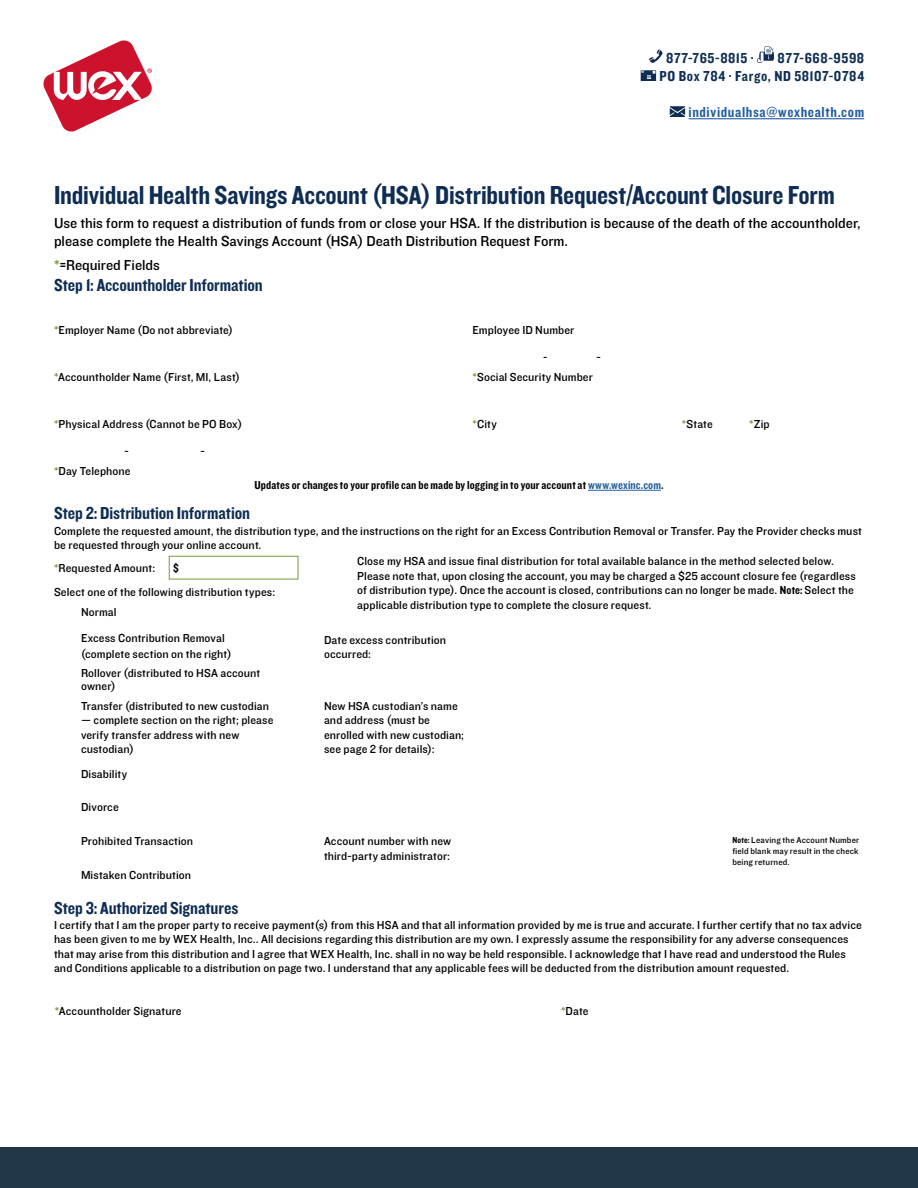
<style>
.page{position:relative;width:918px;height:1188px;background:#fff}
.page>*{position:absolute;margin:0;border:0;box-sizing:border-box;transform-origin:0 0}
.t1{font:27px "Knockout 50 Welterweight";letter-spacing:-.01em;color:#0f2d52}
.t2{font:18px "Knockout 50 Welterweight";letter-spacing:-.005em;color:#0f2d52}
.t3{font:15px/18px "Knockout 31 Junior Middlewt";color:#000}
.t4{font:15px/18px "Knockout 50 Welterweight";letter-spacing:.04em;color:#0f2d52;text-align:right}
.t5{font:15px "Knockout 50 Welterweight";letter-spacing:.04em;color:#215e9e}
.t6{font:12px/14.4px "Knockout 31 Junior Middlewt";letter-spacing:.01em;color:#000}
.t7{font:12px "Knockout 50 Welterweight";letter-spacing:.01em;color:#000}
.t8{font:9px/10.8px "Knockout 31 Junior Middlewt";letter-spacing:.015em;color:#000;text-align:justify}
.s1{color:#789a3d}
.s2{color:#215e9e}
.s3{font-family:"Knockout 50 Welterweight"}
</style>
<div class="page">
<hr style="left:588px;top:490px;width:73px;height:1px;background:#215e9e">
<div style="left:169px;top:556px;width:130px;height:24px;border:1px solid #789a3d"></div>
<hr style="left:689px;top:118px;width:175px;height:1px;background:#215e9e">
<svg style="left:649px;top:49px;width:14px;height:14px"></svg>
<svg style="left:757px;top:46px;width:18px;height:17px"></svg>
<svg style="left:641px;top:70px;width:15px;height:11px"></svg>
<svg style="left:670px;top:106px;width:15px;height:11px"></svg>
<svg style="left:43px;top:40px;width:109px;height:91px"></svg>
<div style="left:0;top:1148px;width:918px;height:40px;background:#213747"></div>
<p class="t4" style="left:660px;top:48px;width:206px">877-668-9598<br>PO Box 784 ∙ Fargo, ND 58107-0784</p>
<p class="t5" style="left:689px;top:102px;width:177px">individualhsa@wexhealth.com</p>
<p class="t4" style="left:666px;top:48px;width:89px">877-765-8815 ∙</p>
<h1 class="t1" style="left:54px;top:177px;width:782px">Individual Health Savings Account (HSA) Distribution Request/Account Closure Form</h1>
<p class="t3" style="left:54px;top:213px;width:808px">Use this form to request a distribution of funds from or close your HSA. If the distribution is because of the death of the accountholder, please complete the Health Savings Account (HSA) Death Distribution Request Form.</p>
<p class="t3" style="left:54px;top:256px;width:107px"><span class="s1">*</span>=Required Fields</p>
<h2 class="t2" style="left:54px;top:273px;width:210px">Step 1: Accountholder Information</h2>
<p class="t6" style="left:54px;top:322px;width:181px"><span class="s1">*</span>Employer Name (Do not abbreviate)</p>
<p class="t6" style="left:54px;top:369px;width:188px"><span class="s1">*</span>Accountholder Name (First, MI, Last)</p>
<p class="t6" style="left:473px;top:322px;width:103px">Employee ID Number</p>
<p class="t6" style="left:543px;top:349px;width:6px">-</p>
<p class="t6" style="left:596px;top:349px;width:6px">-</p>
<p class="t6" style="left:473px;top:369px;width:122px"><span class="s1">*</span>Social Security Number</p>
<p class="t6" style="left:54px;top:416px;width:190px"><span class="s1">*</span>Physical Address (Cannot be PO Box)</p>
<p class="t6" style="left:54px;top:464px;width:78px"><span class="s1">*</span>Day Telephone</p>
<p class="t6" style="left:125px;top:444px;width:6px">-</p>
<p class="t6" style="left:201px;top:444px;width:6px">-</p>
<p class="t6" style="left:473px;top:416px;width:26px"><span class="s1">*</span>City</p>
<p class="t6" style="left:682px;top:416px;width:33px"><span class="s1">*</span>State</p>
<p class="t6" style="left:749px;top:416px;width:22px"><span class="s1">*</span>Zip</p>
<p class="t7" style="left:254px;top:477px;width:411px">Updates or changes to your profile can be made by logging in to your account at <span class="s2">www.wexinc.com</span>.</p>
<h2 class="t2" style="left:54px;top:501px;width:197px">Step 2: Distribution Information</h2>
<p class="t6" style="left:54px;top:523px;width:810px">Complete the requested amount, the distribution type, and the instructions on the right for an Excess Contribution Removal or Transfer. Pay the Provider checks must be requested through your online account.</p>
<p class="t6" style="left:54px;top:560px;width:103px"><span class="s1">*</span>Requested Amount:</p>
<p class="t7" style="left:173px;top:560px;width:7px">$</p>
<p class="t6" style="left:81px;top:598px;width:145px;line-height:26.1px">Normal<br>Excess Contribution Removal</p>
<p class="t6" style="left:81px;top:646px;width:152px">(complete section on the right)</p>
<p class="t6" style="left:54px;top:584px;width:223px">Select one of the following distribution types:</p>
<p class="t6" style="left:81px;top:665px;width:181px;line-height:13.5px">Rollover (distributed to HSA account owner)</p>
<p class="t6" style="left:81px;top:698px;width:190px">Transfer (distributed to new custodian</p>
<p class="t6" style="left:81px;top:713px;width:194px">— complete section on the right; please verify transfer address with new custodian)</p>
<p class="t6" style="left:81px;top:766px;width:48px">Disability</p>
<p class="t6" style="left:81px;top:800px;width:39px">Divorce</p>
<p class="t6" style="left:81px;top:833px;width:114px">Prohibited Transaction</p>
<p class="t6" style="left:81px;top:867px;width:112px">Mistaken Contribution</p>
<h2 class="t2" style="left:54px;top:896px;width:186px">Step 3: Authorized Signatures</h2>
<p class="t6" style="left:357px;top:554px;width:500px">Close my HSA and issue final distribution for total available balance in the method selected below.<br>Please note that, upon closing the account, you may be charged a $25 account closure fee (regardless of distribution type). Once the account is closed, contributions can no longer be made. <span class="s3">Note:</span> Select the applicable distribution type to complete the closure request.</p>
<p class="t6" style="left:324px;top:632px;width:124px">Date excess contribution occurred:</p>
<p class="t6" style="left:324px;top:698px;width:142px">New HSA custodian’s name and address (must be enrolled with new custodian; see page 2 for details):</p>
<p class="t6" style="left:324px;top:833px;width:129px">Account number with new third-party administrator:</p>
<p class="t8" style="left:732px;top:834px;width:128px"><span class="s3">Note:</span> Leaving the Account Number field blank may result in the check being returned.</p>
<p class="t6" style="left:54px;top:917px;width:809px">I certify that I am the proper party to receive payment(s) from this HSA and that all information provided by me is true and accurate. I further certify that no tax advice has been given to me by WEX Health, Inc.. All decisions regarding this distribution are my own. I expressly assume the responsibility for any adverse consequences that may arise from this distribution and I agree that WEX Health, Inc. shall in no way be held responsible. I acknowledge that I have read and understood the Rules and Conditions applicable to a distribution on page two. I understand that any applicable fees will be deducted from the distribution amount requested.</p>
<p class="t6" style="left:55px;top:1004px;width:128px"><span class="s1">*</span>Accountholder Signature</p>
<p class="t6" style="left:561px;top:1004px;width:29px"><span class="s1">*</span>Date</p>
</div>
